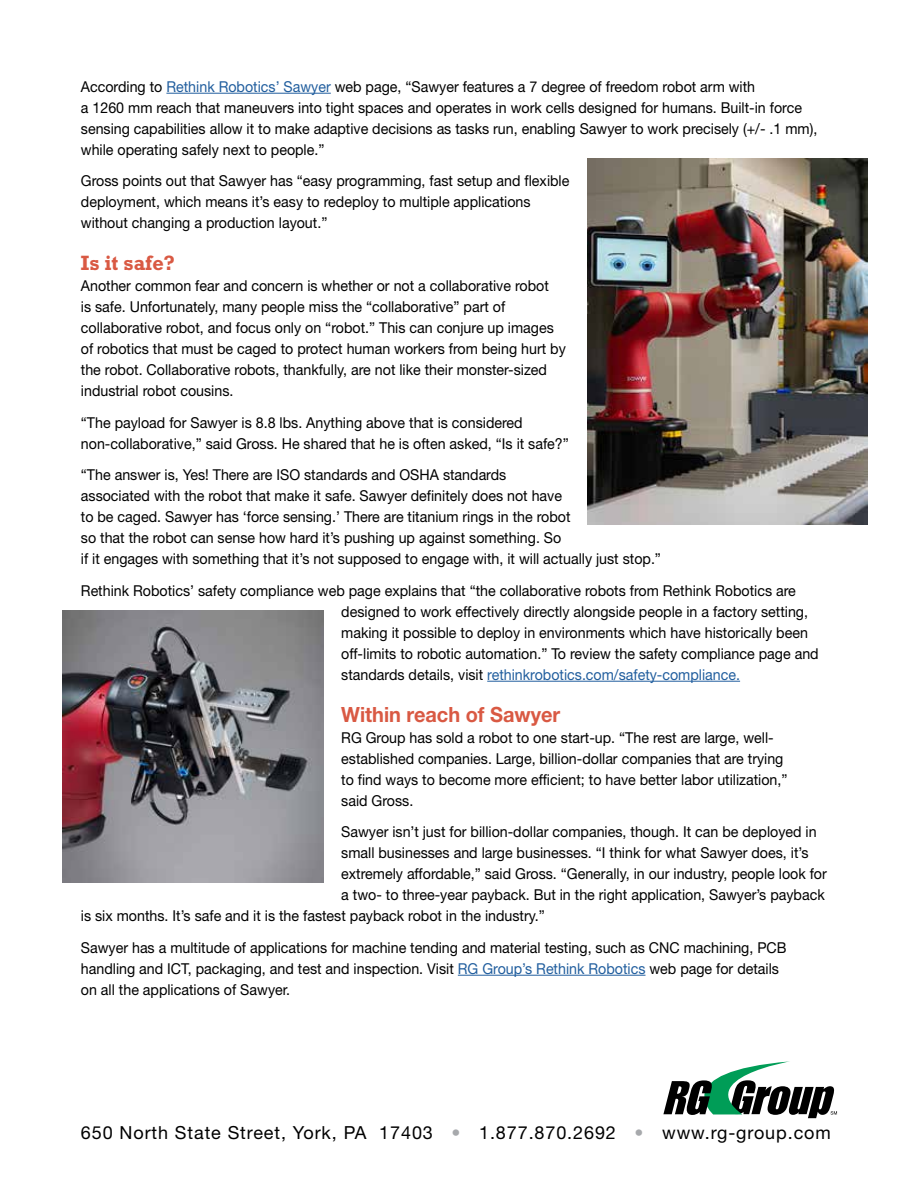
<style>
.page{position:relative;width:918px;height:1188px;background:#fff}
.page>*{position:absolute;margin:0;border:0;box-sizing:border-box;transform-origin:0 0}
.t1{font:700 21px "Helvetica Neue LT Std";color:#d95943;scale:.95 1}
.t2{font:700 21px "Rockwell";color:#d95943;scale:.95 1}
.t3{font:18px "Helvetica Neue LT Std";letter-spacing:.05em;color:#000}
.t4{font:15px/21px "Helvetica Neue LT Std";color:#000;scale:.95 1}
.s1{color:#215e9e}
.s2{color:#a7a9ac}
</style>
<div class="page">
<svg style="left:663px;top:1061px;width:174px;height:57px"></svg>
<hr style="left:166px;top:93px;width:165px;height:1px;background:#215e9e">
<hr style="left:487px;top:681px;width:253px;height:1px;background:#215e9e">
<hr style="left:458px;top:975px;width:188px;height:1px;background:#215e9e">
<img style="left:62px;top:611px;width:262px;height:272px">
<img style="left:588px;top:159px;width:280px;height:366px">
<p class="t4" style="left:81px;top:76px;width:777px">According to <span class="s1">Rethink Robotics’ Sawyer</span> web page, “Sawyer features a 7 degree of freedom robot arm with<br>a 1260 mm reach that maneuvers into tight spaces and operates in work cells designed for humans. Built-in force sensing capabilities allow it to make adaptive decisions as tasks run, enabling Sawyer to work precisely (+/- .1 mm), while operating safely next to people.”</p>
<p class="t4" style="left:81px;top:170px;width:516px">Gross points out that Sawyer has “easy programming, fast setup and flexible deployment, which means it’s easy to redeploy to multiple applications without changing a production layout.”</p>
<h1 class="t2" style="left:81px;top:251px;width:101px">Is it safe?</h1>
<p class="t4" style="left:81px;top:275px;width:512px">Another common fear and concern is whether or not a collaborative robot<br>is safe. Unfortunately, many people miss the “collaborative” part of collaborative robot, and focus only on “robot.” This can conjure up images of robotics that must be caged to protect human workers from being hurt by the robot. Collaborative robots, thankfully, are not like their monster-sized industrial robot cousins.</p>
<p class="t4" style="left:81px;top:412px;width:515px">“The payload for Sawyer is 8.8 lbs. Anything above that is considered non-collaborative,” said Gross. He shared that he is often asked, “Is it safe?”</p>
<p class="t4" style="left:81px;top:464px;width:612px">“The answer is, Yes! There are ISO standards and OSHA standards<br>associated with the robot that make it safe. Sawyer definitely does not have<br>to be caged. Sawyer has ‘force sensing.’ There are titanium rings in the robot<br>so that the robot can sense how hard it’s pushing up against something. So<br>if it engages with something that it’s not supposed to engage with, it will actually just stop.”</p>
<p class="t4" style="left:341px;top:580px;width:504px;text-indent:-260px">Rethink Robotics’ safety compliance web page explains that “the collaborative robots from Rethink Robotics are designed to work effectively directly alongside people in a factory setting, making it possible to deploy in environments which have historically been off-limits to robotic automation.” To review the safety compliance page and standards details, visit <span class="s1">rethinkrobotics.com/safety-compliance.</span></p>
<h1 class="t1" style="left:341px;top:701px;width:232px">Within reach of Sawyer</h1>
<p class="t4" style="left:341px;top:727px;width:471px">RG Group has sold a robot to one start-up. “The rest are large, well&shy;established companies. Large, billion-dollar companies that are trying to find ways to become more efficient; to have better labor utilization,” said Gross.</p>
<p class="t4" style="left:341px;top:821px;width:502px">Sawyer isn’t just for billion-dollar companies, though. It can be deployed in</p>
<p class="t4" style="left:341px;top:842px;width:493px">small businesses and large businesses. “I think for what Sawyer does, it’s</p>
<p class="t4" style="left:341px;top:863px;width:513px">extremely affordable,” said Gross. “Generally, in our industry, people look for</p>
<p class="t4" style="left:341px;top:884px;width:510px">a two- to three-year payback. But in the right application, Sawyer’s payback</p>
<p class="t4" style="left:81px;top:905px;width:490px">is six months. It’s safe and it is the fastest payback robot in the industry.”</p>
<p class="t4" style="left:81px;top:937px;width:744px">Sawyer has a multitude of applications for machine tending and material testing, such as CNC machining, PCB handling and ICT, packaging, and test and inspection. Visit <span class="s1">RG Group’s Rethink Robotics</span> web page for details on all the applications of Sawyer.</p>
<p class="t3" style="left:81px;top:1122px;width:751px">650 North State Street, York, PA 17403 <span class="s2">•</span> 1.877.870.2692 <span class="s2">•</span> www.rg-group.com</p>
</div>
